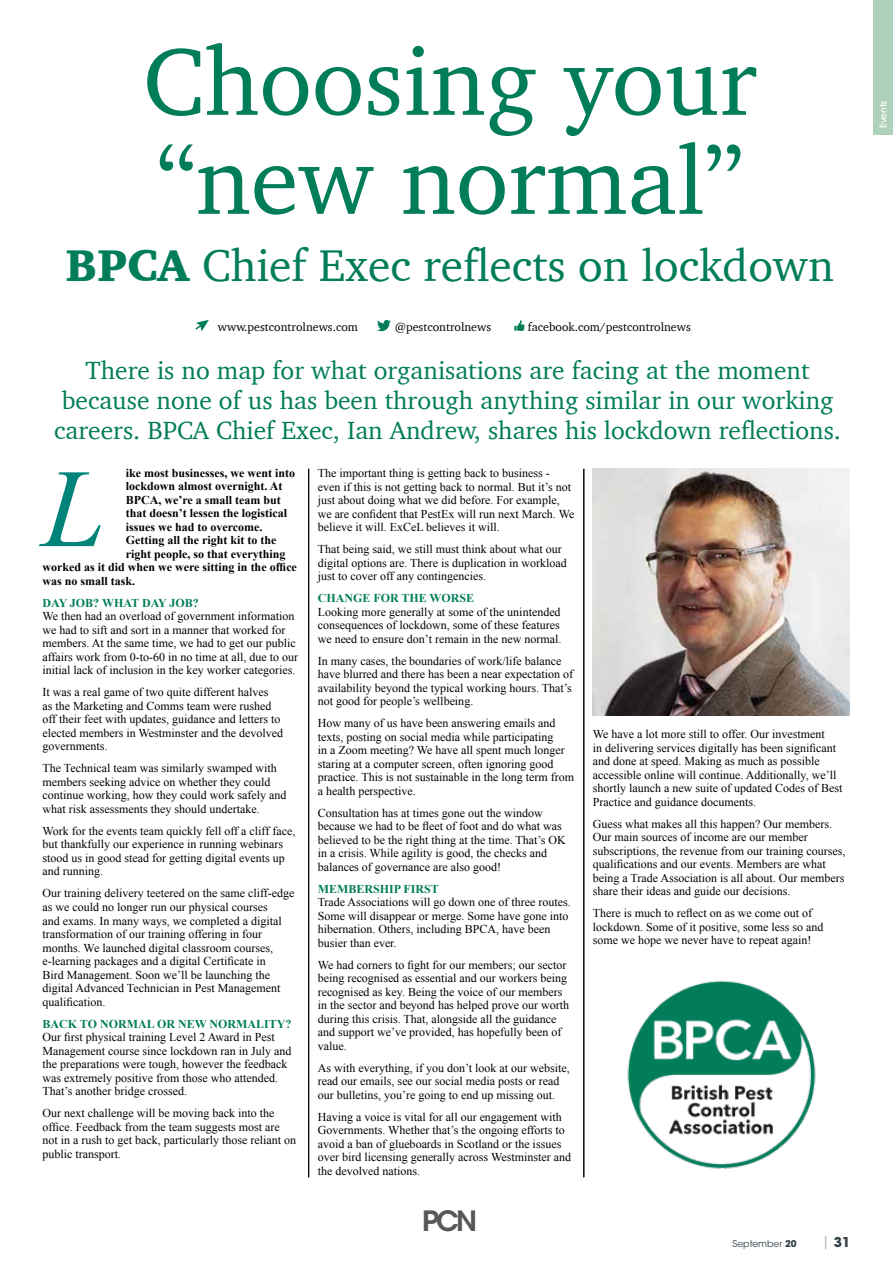
<style>
.page{position:relative;width:893px;height:1263px;background:#fff}
.page>*{position:absolute;margin:0;border:0;box-sizing:border-box;transform-origin:0 0}
.t1{font:italic 111.3px "Times New Roman";color:#008379}
.t2{font:97.35px/99px "Charter";color:#027d5a}
.t3{font:45.6px "Charter";color:#027d5a}
.t4{font:600 27.75px "ITC Avant Garde Std";color:#575756}
.t5{font:25.5px/30px "Charter";color:#027d5a;text-align:center}
.t6{font:700 13.5px "ITC Avant Garde Pro";color:#364248}
.t7{font:12px/13.5px "Times New Roman";color:#000}
.t8{font:700 12px "Times New Roman";color:#000}
.t9{font:700 12px "Times New Roman";color:#027d5a}
.t10{font:12px "Charter";color:#000}
.t11{font:9.3px "ITC Avant Garde Std";color:#364248}
.t12{font:500 9px "ITC Avant Garde Std";letter-spacing:-.01em;color:#fff}
.s1{font-weight:900}
.s2{font-family:"ITC Avant Garde Pro";font-weight:700}
.s3{font-family:"ITC Avant Garde Std";font-weight:400;color:#a5b3bb}
</style>
<div class="page">
<hr style="left:308px;top:469px;width:1px;height:708px;background:#000">
<hr style="left:584px;top:469px;width:1px;height:708px;background:#000">
<svg style="left:195px;top:320px;width:14px;height:11px"></svg>
<svg style="left:377px;top:320px;width:14px;height:11px"></svg>
<svg style="left:514px;top:320px;width:11px;height:11px"></svg>
<div style="left:873px;top:0;width:20px;height:134px;background:#add1b9"></div>
<img style="left:627px;top:980px;width:189px;height:189px">
<img style="left:593px;top:469px;width:257px;height:246px">
<h2 class="t2" style="left:143px;top:31px;width:615px">Choosing your “new normal”</h2>
<h3 class="t3" style="left:66px;top:226px;width:769px"><span class="s1">BPCA</span> Chief Exec reflects on lockdown</h3>
<p class="t10" style="left:218px;top:317px;width:142px">www.pestcontrolnews.com</p>
<p class="t10" style="left:395px;top:317px;width:98px">@pestcontrolnews</p>
<p class="t10" style="left:528px;top:317px;width:164px">facebook.com/pestcontrolnews</p>
<h3 class="t5" style="left:54px;top:355px;width:788px">There is no map for what organisations are facing at the moment because none of us has been through anything similar in our working careers. BPCA Chief Exec, Ian Andrew, shares his lockdown reflections.</h3>
<h1 class="t1" style="left:43px;top:432px;width:63px">L</h1>
<p class="t8" style="left:126px;top:465px;width:171px">ike most businesses, we went into</p>
<p class="t8" style="left:126px;top:478px;width:158px">lockdown almost overnight. At</p>
<p class="t8" style="left:126px;top:492px;width:157px">BPCA, we’re a small team but</p>
<p class="t8" style="left:126px;top:505px;width:163px">that doesn’t lessen the logistical</p>
<p class="t8" style="left:126px;top:519px;width:138px">issues we had to overcome.</p>
<p class="t8" style="left:126px;top:532px;width:152px">Getting all the right kit to the</p>
<p class="t8" style="left:126px;top:546px;width:161px">right people, so that everything</p>
<p class="t8" style="left:43px;top:559px;width:256px">worked as it did when we were sitting in the office</p>
<p class="t8" style="left:43px;top:573px;width:94px">was no small task.</p>
<p class="t9" style="left:43px;top:595px;width:158px">DAY JOB? WHAT DAY JOB?</p>
<p class="t7" style="left:43px;top:609px;width:257px">We then had an overload of government information we had to sift and sort in a manner that worked for members. At the same time, we had to get our public affairs work from 0-to-60 in no time at all, due to our initial lack of inclusion in the key worker categories.</p>
<p class="t7" style="left:43px;top:685px;width:242px">It was a real game of two quite different halves<br>as the Marketing and Comms team were rushed off their feet with updates, guidance and letters to elected members in Westminster and the devolved governments.</p>
<p class="t7" style="left:43px;top:761px;width:245px">The Technical team was similarly swamped with members seeking advice on whether they could continue working, how they could work safely and what risk assessments they should undertake.</p>
<p class="t7" style="left:43px;top:824px;width:254px">Work for the events team quickly fell off a cliff face, but thankfully our experience in running webinars stood us in good stead for getting digital events up and running.</p>
<p class="t7" style="left:43px;top:886px;width:254px">Our training delivery teetered on the same cliff-edge as we could no longer run our physical courses<br>and exams. In many ways, we completed a digital transformation of our training offering in four months. We launched digital classroom courses, e-learning packages and a digital Certificate in<br>Bird Management. Soon we’ll be launching the digital Advanced Technician in Pest Management qualification.</p>
<p class="t9" style="left:43px;top:1015px;width:251px">BACK TO NORMAL OR NEW NORMALITY?</p>
<p class="t7" style="left:43px;top:1030px;width:250px">Our first physical training Level 2 Award in Pest Management course since lockdown ran in July and the preparations were tough, however the feedback was extremely positive from those who attended.<br>That’s another bridge crossed.</p>
<p class="t7" style="left:43px;top:1106px;width:255px">Our next challenge will be moving back into the office. Feedback from the team suggests most are not in a rush to get back, particularly those reliant on public transport.</p>
<p class="t7" style="left:318px;top:466px;width:258px">The important thing is getting back to business - even if this is not getting back to normal. But it’s not just about doing what we did before. For example, we are confident that PestEx will run next March. We believe it will. ExCeL believes it will.</p>
<p class="t7" style="left:318px;top:542px;width:251px">That being said, we still must think about what our digital options are. There is duplication in workload just to cover off any contingencies.</p>
<p class="t9" style="left:318px;top:590px;width:158px">CHANGE FOR THE WORSE</p>
<p class="t7" style="left:318px;top:605px;width:245px">Looking more generally at some of the unintended consequences of lockdown, some of these features we need to ensure don’t remain in the new normal.</p>
<p class="t7" style="left:318px;top:654px;width:257px">In many cases, the boundaries of work/life balance have blurred and there has been a near expectation of availability beyond the typical working hours. That’s not good for people’s wellbeing.</p>
<p class="t7" style="left:318px;top:716px;width:258px">How many of us have been answering emails and texts, posting on social media while participating<br>in a Zoom meeting? We have all spent much longer staring at a computer screen, often ignoring good practice. This is not sustainable in the long term from a health perspective.</p>
<p class="t7" style="left:318px;top:806px;width:250px">Consultation has at times gone out the window because we had to be fleet of foot and do what was believed to be the right thing at the time. That’s OK in a crisis. While agility is good, the checks and balances of governance are also good!</p>
<p class="t9" style="left:318px;top:880px;width:123px">MEMBERSHIP FIRST</p>
<p class="t7" style="left:318px;top:895px;width:255px">Trade Associations will go down one of three routes.<br>Some will disappear or merge. Some have gone into hibernation. Others, including BPCA, have been busier than ever.</p>
<p class="t7" style="left:318px;top:958px;width:253px">We had corners to fight for our members; our sector being recognised as essential and our workers being recognised as key. Being the voice of our members in the sector and beyond has helped prove our worth during this crisis. That, alongside all the guidance and support we’ve provided, has hopefully been of value.</p>
<p class="t7" style="left:318px;top:1061px;width:254px">As with everything, if you don’t look at our website, read our emails, see our social media posts or read our bulletins, you’re going to end up missing out.</p>
<p class="t7" style="left:318px;top:1110px;width:255px">Having a voice is vital for all our engagement with Governments. Whether that’s the ongoing efforts to avoid a ban of glueboards in Scotland or the issues over bird licensing generally across Westminster and the devolved nations.</p>
<p class="t7" style="left:593px;top:727px;width:251px">We have a lot more still to offer. Our investment<br>in delivering services digitally has been significant and done at speed. Making as much as possible accessible online will continue. Additionally, we’ll shortly launch a new suite of updated Codes of Best Practice and guidance documents.</p>
<p class="t7" style="left:593px;top:817px;width:254px">Guess what makes all this happen? Our members.<br>Our main sources of income are our member subscriptions, the revenue from our training courses, qualifications and our events. Members are what being a Trade Association is all about. Our members share their ideas and guide our decisions.</p>
<p class="t7" style="left:593px;top:906px;width:232px">There is much to reflect on as we come out of lockdown. Some of it positive, some less so and some we hope we never have to repeat again!</p>
<h3 class="t4" style="left:422px;top:1203px;width:57px">PCN</h3>
<p class="t11" style="left:732px;top:1238px;width:66px">September <span class="s2">20</span></p>
<p class="t6" style="left:822px;top:1233px;width:30px"><span class="s3">|</span> 31</p>
<p class="t12" style="left:877px;top:128px;width:29px;rotate:-90deg">Events</p>
</div>
